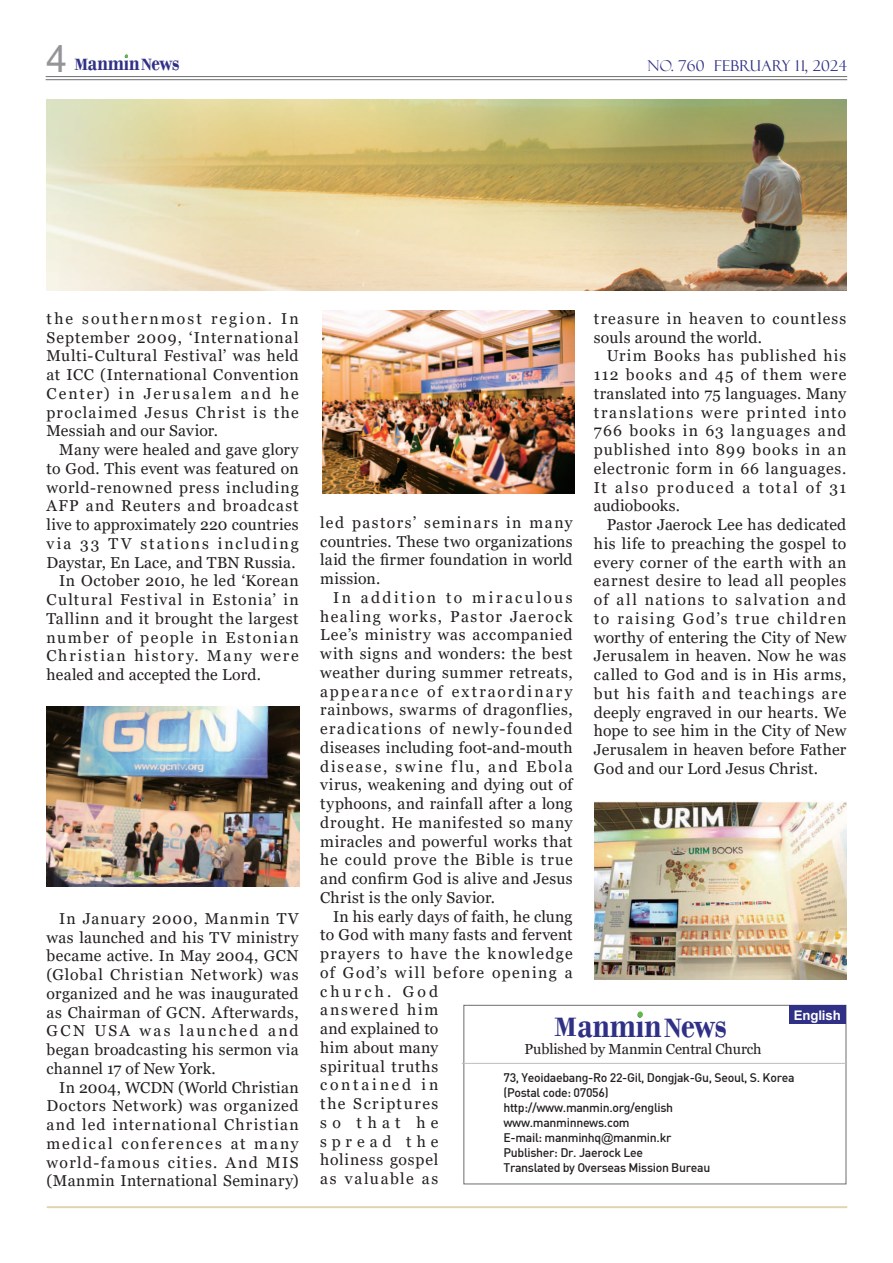
<style>
.page{position:relative;width:893px;height:1263px;background:#fff}
.page>*{position:absolute;margin:0;border:0;box-sizing:border-box;transform-origin:0 0}
.t1{font:700 38.7px "Bodoni";color:#303087;scale:.82 1}
.t2{font:700 27.9px "Bodoni";color:#303087}
.t3{font:700 23.7px "Bodoni";color:#303087;scale:.82 1}
.t4{font:700 17.1px "Bodoni";color:#303087}
.t5{font:15.75px/18.8px "Georgia";letter-spacing:.035em;color:#231f20;text-align:justify}
.t6{font:15.75px/18.8px "Georgia";letter-spacing:.075em;color:#231f20}
.t7{font:15.75px "Georgia";letter-spacing:.005em;color:#231f20}
.t8{font:15.75px/18.8px "Georgia";letter-spacing:.055em;color:#231f20}
.t9{font:15.75px "Georgia";letter-spacing:.08em;color:#231f20}
.t10{font:15.75px "Georgia";letter-spacing:.06em;color:#231f20}
.t11{font:15.75px "Georgia";letter-spacing:.11em;color:#231f20}
.t12{font:15.75px "Georgia";letter-spacing:.015em;color:#231f20}
.t13{font:15.75px "Georgia";letter-spacing:.125em;color:#231f20}
.t14{font:15.75px "Georgia";letter-spacing:.1em;color:#231f20}
.t15{font:15px "Felix Titling";letter-spacing:.02em;color:#303087}
.t16{font:14.4px "Georgia";letter-spacing:-.01em;color:#231f20}
.t17{font:700 13.2px "Arial";letter-spacing:-.01em;color:#fff}
.t18{font:12.3px/14.9px "Dinmed";letter-spacing:-.025em;color:#231f20}
.s1{font-family:"Arial";font-weight:400;font-size:37.5px;color:#939598}
.s2{font-size:17.1px}
.s3{font-size:27.9px}
.s4{font-family:"Arial"}
</style>
<div class="page">
<hr style="left:46px;top:76px;width:801px;height:1px;background:#6d6e71">
<hr style="left:46px;top:79px;width:801px;height:1px;background:#6d6e71">
<svg style="left:125px;top:54px;width:3px;height:4px"></svg>
<div style="left:463px;top:1005px;width:383px;height:179px;border:1px solid #6d6e71"></div>
<hr style="left:462px;top:1063px;width:385px;height:1px;background:#bcbdc0">
<div style="left:788px;top:1006px;width:57px;height:18px;background:#303087"></div>
<svg style="left:637px;top:1011px;width:5px;height:6px"></svg>
<hr style="left:47px;top:1206px;width:800px;height:2px;background:#e0d4ad">
<img style="left:47px;top:100px;width:799px;height:191px">
<img style="left:47px;top:707px;width:252px;height:180px">
<img style="left:594px;top:801px;width:252px;height:178px">
<img style="left:322px;top:311px;width:252px;height:182px">
<h3 class="t3" style="left:47px;top:48px;width:164px"><span class="s1">4</span> <span class="s2">M</span>anmin ews</h3>
<p class="t4" style="left:141px;top:54px;width:12px">N</p>
<p class="t15" style="left:647px;top:60px;width:201px">NO. 760 FEBRUARY 11, 2024</p>
<p class="t5" style="left:47px;top:310px;width:254px">the southernmost region. In September 2009, ‘International Multi-Cultural Festival’ was held at ICC (International Convention Center) in Jerusalem and he proclaimed Jesus Christ is the Messiah and our Savior.</p>
<p class="t7" style="left:59px;top:443px;width:241px">Many were healed and gave glory</p>
<p class="t5" style="left:47px;top:460px;width:254px">to God. This event was featured on</p>
<p class="t5" style="left:47px;top:479px;width:254px">world-renowned press including</p>
<p class="t10" style="left:47px;top:499px;width:254px">AFP and Reuters and broadcast</p>
<p class="t7" style="left:47px;top:518px;width:253px">live to approximately 220 countries</p>
<p class="t13" style="left:47px;top:537px;width:254px">via 33 TV stations including</p>
<p class="t5" style="left:47px;top:554px;width:250px">Daystar, En Lace, and TBN Russia.</p>
<p class="t5" style="left:59px;top:573px;width:241px">In October 2010, he led ‘Korean</p>
<p class="t9" style="left:47px;top:593px;width:254px">Cultural Festival in Estonia’ in</p>
<p class="t5" style="left:47px;top:610px;width:253px">Tallinn and it brought the largest</p>
<p class="t14" style="left:47px;top:631px;width:254px">number of people in Estonian</p>
<p class="t11" style="left:47px;top:649px;width:253px">Christian history. Many were</p>
<p class="t12" style="left:47px;top:668px;width:216px">healed and accepted the Lord.</p>
<p class="t5" style="left:47px;top:910px;width:254px;text-indent:13px">In January 2000, Manmin TV was launched and his TV ministry became active. In May 2004, GCN (Global Christian Network) was organized and he was inaugurated as Chairman of GCN. Afterwards, GCN USA was launched and began broadcasting his sermon via channel 17 of New York.</p>
<p class="t5" style="left:47px;top:1079px;width:254px;text-indent:13px">In 2004, WCDN (World Christian Doctors Network) was organized and led international Christian medical conferences at many world-famous cities. And MIS (Manmin International Seminary)</p>
<p class="t8" style="left:594px;top:310px;width:254px">treasure in heaven to countless souls around the world.</p>
<p class="t5" style="left:594px;top:348px;width:254px;text-indent:13px">Urim Books has published his 112 books and 45 of them were translated into 75 languages. Many translations were printed into 766 books in 63 languages and published into 899 books in an electronic form in 66 languages.<br>It also produced a total of 31 audiobooks.</p>
<p class="t5" style="left:594px;top:517px;width:254px;text-indent:13px">Pastor Jaerock Lee has dedicated his life to preaching the gospel to every corner of the earth with an earnest desire to lead all peoples of all nations to salvation and to raising God’s true children worthy of entering the City of New Jerusalem in heaven. Now he was called to God and is in His arms, but his faith and teachings are deeply engraved in our hearts. We hope to see him in the City of New Jerusalem in heaven before Father God and our Lord Jesus Christ.</p>
<p class="t5" style="left:320px;top:514px;width:254px">led pastors’ seminars in many countries. These two organizations laid the firmer foundation in world mission.</p>
<p class="t5" style="left:320px;top:589px;width:254px;text-indent:13px">In addition to miraculous healing works, Pastor Jaerock Lee’s ministry was accompanied with signs and wonders: the best weather during summer retreats, appearance of extraordinary rainbows, swarms of dragonflies, eradications of newly-founded diseases including foot-and-mouth disease, swine flu, and Ebola virus, weakening and dying out of typhoons, and rainfall after a long drought. He manifested so many miracles and powerful works that he could prove the Bible is true and confirm God is alive and Jesus Christ is the only Savior.</p>
<p class="t6" style="left:320px;top:908px;width:254px;text-indent:13px">In his early days of faith, he clung to God with many fasts and fervent prayers to have the knowledge of God’s will before opening a church. God<br>answered him<br>and explained to<br>him about many<br>spiritual truths<br>contained in<br>the Scriptures<br>so that he<br>spread the<br>holiness gospel<br>as valuable as</p>
<p class="t17" style="left:794px;top:1010px;width:48px">English</p>
<h1 class="t1" style="left:554px;top:1001px;width:211px"><span class="s3">M</span>anmin ews</h1>
<h2 class="t2" style="left:664px;top:1011px;width:19px">N</h2>
<p class="t16" style="left:524px;top:1043px;width:238px">Published by Manmin Central Church</p>
<p class="t18" style="left:503px;top:1071px;width:292px">73, Yeoidaebang-Ro 22-Gil, Dongjak-Gu, Seoul, S. Korea (Postal code: 07056)<br>http://www.manmin.org/english www.manminnews.com<br>E-mail: manminhq<span class="s4">@</span>manmin.kr<br>Publisher: Dr. Jaerock Lee<br>Translated by Overseas Mission Bureau</p>
</div>
